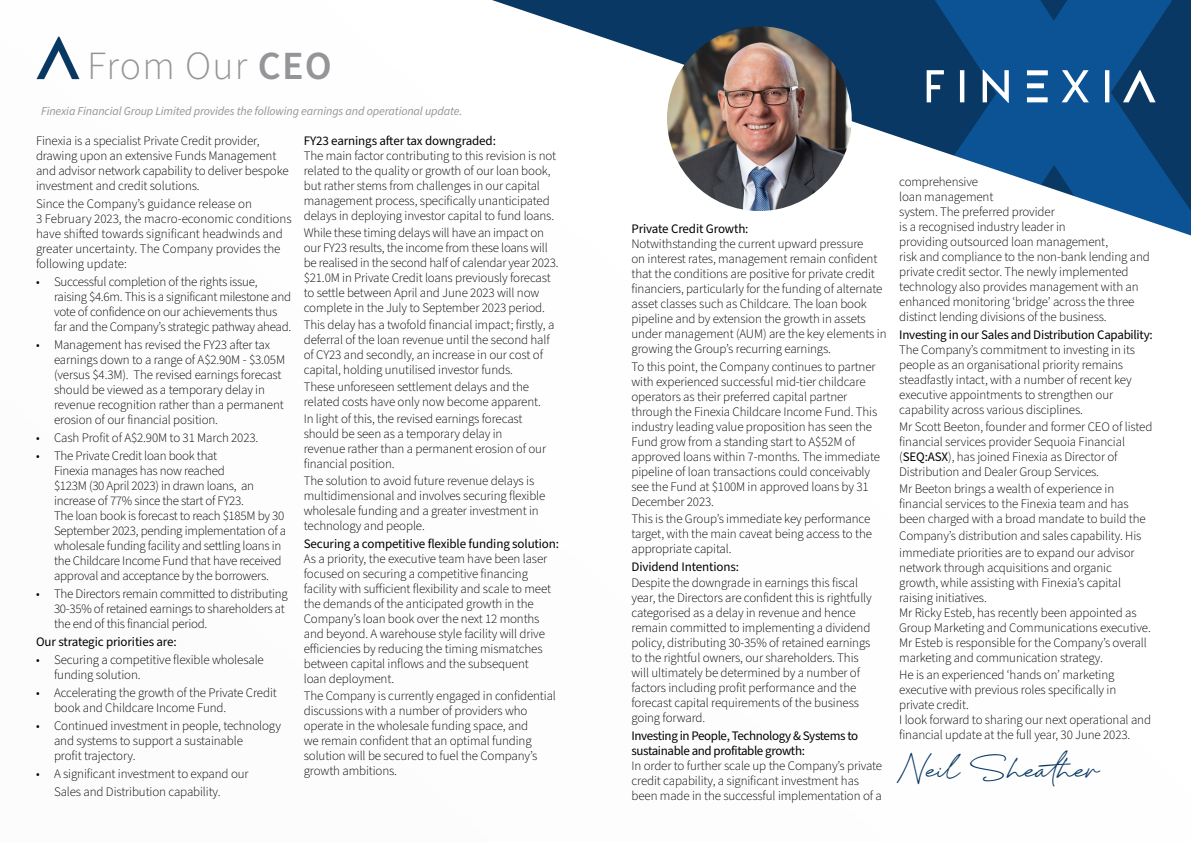
<style>
.page{position:relative;width:1191px;height:842px;background:#fff}
.page>*{position:absolute;margin:0;border:0;box-sizing:border-box;transform-origin:0 0}
.t1{font:300 40px "Source Sans Pro";letter-spacing:.03em;color:#939598}
.t2{font:35px "Saturday August";color:#083863}
.t3{font:300 13px/15px "Source Sans Pro";letter-spacing:-.01em;color:#000101}
.t4{font:13px/15px "Source Sans Pro";letter-spacing:-.02em;color:#000101}
.t5{font:italic 12px "Source Sans Pro";letter-spacing:-.01em;color:#939598}
.s1{font-weight:600}
.s2{font-weight:400}
</style>
<div class="page">
<img style="left:492px;top:0;width:699px;height:236px">
<img style="left:36px;top:36px;width:44px;height:44px">
<h1 class="t1" style="left:87px;top:39px;width:246px">From Our <span class="s1">CEO</span></h1>
<p class="t5" style="left:41px;top:103px;width:423px">Finexia Financial Group Limited provides the following earnings and operational update.</p>
<p class="t3" style="left:36px;top:133px;width:254px">Finexia is a specialist Private Credit provider, drawing upon an extensive Funds Management and advisor network capability to deliver bespoke investment and credit solutions.</p>
<p class="t3" style="left:36px;top:196px;width:257px">Since the Company’s guidance release on<br>3 February 2023, the macro-economic conditions have shifted towards significant headwinds and greater uncertainty. The Company provides the following update:</p>
<p class="t3" style="left:54px;top:274px;width:239px;text-indent:-18px">• Successful completion of the rights issue, raising $4.6m. This is a significant milestone and vote of confidence on our achievements thus far and the Company’s strategic pathway ahead.</p>
<p class="t3" style="left:54px;top:337px;width:233px;text-indent:-18px">• Management has revised the FY23 after tax earnings down to a range of A$2.90M - $3.05M (versus $4.3M). The revised earnings forecast should be viewed as a temporary delay in revenue recognition rather than a permanent erosion of our financial position.</p>
<p class="t3" style="left:36px;top:430px;width:224px">• Cash Profit of A$2.90M to 31 March 2023.</p>
<p class="t3" style="left:54px;top:448px;width:234px;text-indent:-18px">• The Private Credit loan book that<br>Finexia manages has now reached<br>$123M (30 April 2023) in drawn loans, an increase of 77% since the start of FY23.<br>The loan book is forecast to reach $185M by 30<br>September 2023, pending implementation of a wholesale funding facility and settling loans in the Childcare Income Fund that have received approval and acceptance by the borrowers.</p>
<p class="t3" style="left:54px;top:586px;width:235px;text-indent:-18px">• The Directors remain committed to distributing<br>30-35% of retained earnings to shareholders at the end of this financial period.</p>
<p class="t4" style="left:36px;top:634px;width:142px">Our strategic priorities are:</p>
<p class="t3" style="left:54px;top:652px;width:211px;text-indent:-18px">• Securing a competitive flexible wholesale funding solution.</p>
<p class="t3" style="left:54px;top:685px;width:224px;text-indent:-18px">• Accelerating the growth of the Private Credit book and Childcare Income Fund.</p>
<p class="t3" style="left:54px;top:718px;width:228px;text-indent:-18px">• Continued investment in people, technology and systems to support a sustainable<br>profit trajectory.</p>
<p class="t3" style="left:54px;top:765px;width:196px;line-height:18px;text-indent:-18px">• A significant investment to expand our<br>Sales and Distribution capability.</p>
<p class="t4" style="left:304px;top:133px;width:194px">FY23 earnings after tax downgraded:</p>
<p class="t3" style="left:304px;top:148px;width:254px">The main factor contributing to this revision is not related to the quality or growth of our loan book, but rather stems from challenges in our capital management process, specifically unanticipated delays in deploying investor capital to fund loans.</p>
<p class="t3" style="left:304px;top:225px;width:256px">While these timing delays will have an impact on our FY23 results, the income from these loans will be realised in the second half of calendar year 2023. $21.0M in Private Credit loans previously forecast to settle between April and June 2023 will now complete in the July to September 2023 period.</p>
<p class="t3" style="left:304px;top:317px;width:252px">This delay has a twofold financial impact; firstly, a deferral of the loan revenue until the second half of CY23 and secondly, an increase in our cost of capital, holding unutilised investor funds.</p>
<p class="t3" style="left:304px;top:379px;width:239px">These unforeseen settlement delays and the related costs have only now become apparent.</p>
<p class="t3" style="left:304px;top:411px;width:244px">In light of this, the revised earnings forecast should be seen as a temporary delay in revenue rather than a permanent erosion of our financial position.</p>
<p class="t3" style="left:304px;top:474px;width:243px">The solution to avoid future revenue delays is multidimensional and involves securing flexible wholesale funding and a greater investment in technology and people.</p>
<p class="t4" style="left:304px;top:537px;width:257px">Securing a competitive flexible funding solution:</p>
<p class="t3" style="left:304px;top:552px;width:249px">As a priority, the executive team have been laser focused on securing a competitive financing facility with sufficient flexibility and scale to meet the demands of the anticipated growth in the Company’s loan book over the next 12 months and beyond. A warehouse style facility will drive efficiencies by reducing the timing mismatches between capital inflows and the subsequent loan deployment.</p>
<p class="t3" style="left:304px;top:689px;width:254px">The Company is currently engaged in confidential discussions with a number of providers who operate in the wholesale funding space, and<br>we remain confident that an optimal funding solution will be secured to fuel the Company’s growth ambitions.</p>
<p class="t4" style="left:631px;top:222px;width:119px">Private Credit Growth:</p>
<p class="t3" style="left:631px;top:237px;width:256px">Notwithstanding the current upward pressure<br>on interest rates, management remain confident that the conditions are positive for private credit financiers, particularly for the funding of alternate asset classes such as Childcare. The loan book pipeline and by extension the growth in assets under management (AUM) are the key elements in growing the Group’s recurring earnings.</p>
<p class="t3" style="left:631px;top:360px;width:250px">To this point, the Company continues to partner with experienced successful mid-tier childcare operators as their preferred capital partner through the Finexia Childcare Income Fund. This industry leading value proposition has seen the Fund grow from a standing start to A$52M of approved loans within 7-months. The immediate pipeline of loan transactions could conceivably see the Fund at $100M in approved loans by 31<br>December 2023.</p>
<p class="t3" style="left:631px;top:512px;width:242px">This is the Group’s immediate key performance target, with the main caveat being access to the appropriate capital.</p>
<p class="t4" style="left:631px;top:560px;width:109px">Dividend Intentions:</p>
<p class="t3" style="left:631px;top:575px;width:242px">Despite the downgrade in earnings this fiscal year, the Directors are confident this is rightfully categorised as a delay in revenue and hence remain committed to implementing a dividend policy, distributing 30-35% of retained earnings to the rightful owners, our shareholders. This will ultimately be determined by a number of factors including profit performance and the forecast capital requirements of the business going forward.</p>
<p class="t4" style="left:631px;top:729px;width:228px">Investing in People, Technology &amp; Systems to sustainable and profitable growth:</p>
<p class="t3" style="left:631px;top:759px;width:252px">In order to further scale up the Company’s private credit capability, a significant investment has been made in the successful implementation of a</p>
<p class="t3" style="left:899px;top:175px;width:252px">comprehensive<br>loan management<br>system. The preferred provider<br>is a recognised industry leader in<br>providing outsourced loan management,<br>risk and compliance to the non-bank lending and private credit sector. The newly implemented technology also provides management with an enhanced monitoring ‘bridge’ across the three distinct lending divisions of the business.</p>
<p class="t4" style="left:899px;top:328px;width:255px">Investing in our Sales and Distribution Capability:</p>
<p class="t3" style="left:899px;top:343px;width:237px">The Company’s commitment to investing in its people as an organisational priority remains steadfastly intact, with a number of recent key executive appointments to strengthen our capability across various disciplines.</p>
<p class="t3" style="left:899px;top:420px;width:255px">Mr Scott Beeton, founder and former CEO of listed financial services provider Sequoia Financial (<span class="s2">SEQ:ASX</span>), has joined Finexia as Director of Distribution and Dealer Group Services.</p>
<p class="t3" style="left:899px;top:482px;width:248px">Mr Beeton brings a wealth of experience in financial services to the Finexia team and has been charged with a broad mandate to build the</p>
<p class="t3" style="left:899px;top:528px;width:244px;line-height:17px">Company’s distribution and sales capability. His immediate priorities are to expand our advisor</p>
<p class="t3" style="left:899px;top:561px;width:253px">network through acquisitions and organic growth, while assisting with Finexia’s capital raising initiatives.<br>Mr Ricky Esteb, has recently been appointed as Group Marketing and Communications executive.<br>Mr Esteb is responsible for the Company’s overall marketing and communication strategy.</p>
<p class="t3" style="left:899px;top:668px;width:253px">He is an experienced ‘hands on’ marketing executive with previous roles specifically in private credit.<br>I look forward to sharing our next operational and financial update at the full year, 30 June 2023.</p>
<h2 class="t2" style="left:899px;top:749px;width:204px">Neil Sheather</h2>
</div>
